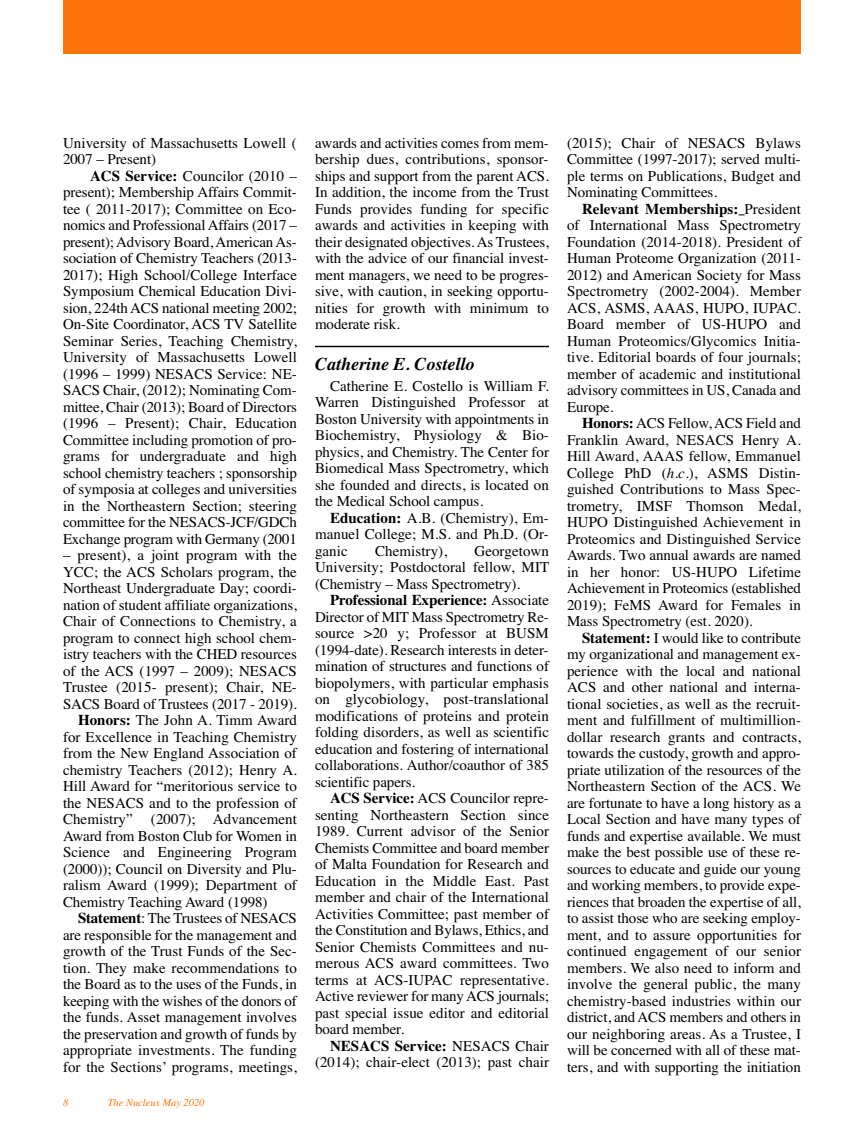
<style>
.page{position:relative;width:864px;height:1134px;background:#fff}
.page>*{position:absolute;margin:0;border:0;box-sizing:border-box;transform-origin:0 0}
.t1{font:italic 700 18px "Times";color:#000}
.t2{font:15px/16.5px "Times";letter-spacing:.005em;color:#000;text-align:justify}
.t3{font:15px "Times";letter-spacing:-.015em;color:#000}
.t4{font:italic 10.5px "Times";color:#ff7409}
.s1{font-weight:700}
.s2{font-style:italic}
</style>
<div class="page">
<div style="left:63px;top:0;width:738px;height:54px;background:#ff7409"></div>
<hr style="left:315px;top:346px;width:234px;height:1px;background:#000">
<p class="t2" style="left:63px;top:136px;width:235px">University of Massachusetts Lowell (<br>2007 – Present)</p>
<p class="t2" style="left:63px;top:169px;width:236px;text-indent:27px"><span class="s1">ACS Service:</span> Councilor (2010 – present); Membership Affairs Commit&shy;tee ( 2011-2017); Committee on Eco&shy;nomics and Professional Affairs (2017 – present); Advisory Board, American As&shy;sociation of Chemistry Teachers (2013- 2017); High School/College Interface Symposium Chemical Education Divi&shy;sion, 224th ACS national meeting 2002; On-Site Coordinator, ACS TV Satellite Seminar Series, Teaching Chemistry, University of Massachusetts Lowell (1996 – 1999) NESACS Service: NE-SACS Chair, (2012); Nominating Com&shy;mittee, Chair (2013); Board of Directors (1996 – Present); Chair, Education Committee including promotion of pro&shy;grams for undergraduate and high school chemistry teachers ; sponsorship of symposia at colleges and universities in the Northeastern Section; steering committee for the NESACS-JCF/GDCh Exchange program with Germany (2001</p>
<p class="t2" style="left:63px;top:548px;width:236px">– present), a joint program with the</p>
<p class="t2" style="left:63px;top:565px;width:235px">YCC; the ACS Scholars program, the</p>
<p class="t2" style="left:63px;top:581px;width:235px">Northeast Undergraduate Day; coordi-</p>
<p class="t2" style="left:63px;top:598px;width:236px">nation of student affiliate organizations,</p>
<p class="t2" style="left:63px;top:614px;width:235px">Chair of Connections to Chemistry, a</p>
<p class="t2" style="left:63px;top:631px;width:235px">program to connect high school chem-</p>
<p class="t2" style="left:63px;top:647px;width:235px">istry teachers with the CHED resources</p>
<p class="t2" style="left:63px;top:664px;width:235px">of the ACS (1997 – 2009); NESACS</p>
<p class="t2" style="left:63px;top:680px;width:235px">Trustee (2015- present); Chair, NE-</p>
<p class="t2" style="left:63px;top:697px;width:235px">SACS Board of Trustees (2017 - 2019).</p>
<p class="t2" style="left:78px;top:713px;width:220px"><span class="s1">Honors:</span> The John A. Timm Award</p>
<p class="t2" style="left:63px;top:730px;width:236px">for Excellence in Teaching Chemistry</p>
<p class="t2" style="left:63px;top:746px;width:235px">from the New England Association of</p>
<p class="t2" style="left:63px;top:763px;width:235px">chemistry Teachers (2012); Henry A.</p>
<p class="t2" style="left:63px;top:779px;width:235px">Hill Award for “meritorious service to</p>
<p class="t2" style="left:63px;top:796px;width:235px">the NESACS and to the profession of</p>
<p class="t2" style="left:63px;top:812px;width:235px">Chemistry” (2007); Advancement</p>
<p class="t2" style="left:63px;top:829px;width:235px">Award from Boston Club for Women in</p>
<p class="t2" style="left:63px;top:845px;width:235px">Science and Engineering Program</p>
<p class="t2" style="left:63px;top:862px;width:235px">(2000)); Council on Diversity and Plu-</p>
<p class="t2" style="left:63px;top:878px;width:235px">ralism Award (1999); Department of</p>
<p class="t2" style="left:63px;top:895px;width:206px">Chemistry Teaching Award (1998)</p>
<p class="t3" style="left:78px;top:913px;width:220px"><span class="s1">Statement</span>: The Trustees of NESACS</p>
<p class="t2" style="left:63px;top:928px;width:236px">are responsible for the management and</p>
<p class="t2" style="left:63px;top:944px;width:235px">growth of the Trust Funds of the Sec-</p>
<p class="t2" style="left:63px;top:961px;width:236px">tion. They make recommendations to</p>
<p class="t2" style="left:63px;top:977px;width:235px">the Board as to the uses of the Funds, in</p>
<p class="t2" style="left:63px;top:994px;width:235px">keeping with the wishes of the donors of</p>
<p class="t2" style="left:63px;top:1010px;width:235px">the funds. Asset management involves</p>
<p class="t2" style="left:63px;top:1027px;width:235px">the preservation and growth of funds by</p>
<p class="t2" style="left:63px;top:1043px;width:236px">appropriate investments. The funding</p>
<p class="t2" style="left:63px;top:1060px;width:235px">for the Sections’ programs, meetings,</p>
<p class="t4" style="left:63px;top:1099px;width:7px">8</p>
<p class="t4" style="left:108px;top:1099px;width:98px">The Nucleus May 2020</p>
<p class="t2" style="left:315px;top:136px;width:236px">awards and activities comes from mem&shy;bership dues, contributions, sponsor&shy;ships and support from the parent ACS.<br>In addition, the income from the Trust Funds provides funding for specific awards and activities in keeping with their designated objectives. As Trustees, with the advice of our financial invest&shy;ment managers, we need to be progres&shy;sive, with caution, in seeking opportu&shy;nities for growth with minimum to moderate risk.</p>
<p class="t1" style="left:315px;top:357px;width:161px">Catherine E. Costello</p>
<p class="t2" style="left:315px;top:379px;width:236px;text-indent:15px">Catherine E. Costello is William F.<br>Warren Distinguished Professor at Boston University with appointments in Biochemistry, Physiology &amp; Bio&shy;physics, and Chemistry. The Center for Biomedical Mass Spectrometry, which she founded and directs, is located on the Medical School campus.</p>
<p class="t2" style="left:315px;top:511px;width:235px;text-indent:15px"><span class="s1">Education:</span> A.B. (Chemistry), Em&shy;manuel College; M.S. and Ph.D. (Or&shy;ganic</p>
<p class="t2" style="left:375px;top:544px;width:74px">Chemistry),</p>
<p class="t2" style="left:315px;top:544px;width:236px;text-indent:159px">Georgetown University; Postdoctoral fellow, MIT (Chemistry – Mass Spectrometry).</p>
<p class="t2" style="left:315px;top:593px;width:236px;text-indent:15px"><span class="s1">Professional Experience:</span> Associate Director of MIT Mass Spectrometry Re&shy;source &gt;20 y; Professor at BUSM (1994-date). Research interests in deter&shy;mination of structures and functions of biopolymers, with particular emphasis on glycobiology, post-translational modifications of proteins and protein folding disorders, as well as scientific education and fostering of international collaborations. Author/coauthor of 385 scientific papers.</p>
<p class="t2" style="left:315px;top:791px;width:236px;text-indent:15px"><span class="s1">ACS Service:</span> ACS Councilor repre&shy;senting Northeastern Section since 1989. Current advisor of the Senior Chemists Committee and board member of Malta Foundation for Research and Education in the Middle East. Past member and chair of the International Activities Committee; past member of the Constitution and Bylaws, Ethics, and Senior Chemists Committees and nu&shy;merous ACS award committees. Two terms at ACS-IUPAC representative.<br>Active reviewer for many ACS journals; past special issue editor and editorial board member.</p>
<p class="t2" style="left:315px;top:1039px;width:236px;text-align:right"><span class="s1">NESACS Service:</span> NESACS Chair (2014); chair-elect (2013); past chair</p>
<p class="t2" style="left:567px;top:136px;width:235px">(2015); Chair of NESACS Bylaws Committee (1997-2017); served multi&shy;ple terms on Publications, Budget and Nominating Committees.</p>
<p class="t2" style="left:567px;top:202px;width:236px;text-indent:15px"><span class="s1">Relevant Memberships:</span> President of International Mass Spectrometry Foundation (2014-2018). President of Human Proteome Organization (2011- 2012) and American Society for Mass Spectrometry (2002-2004). Member ACS, ASMS, AAAS, HUPO, IUPAC.<br>Board member of US-HUPO and Human Proteomics/Glycomics Initia&shy;tive. Editorial boards of four journals; member of academic and institutional advisory committees in US, Canada and Europe.</p>
<p class="t2" style="left:567px;top:416px;width:236px;text-indent:15px"><span class="s1">Honors:</span> ACS Fellow, ACS Field and Franklin Award, NESACS Henry A.<br>Hill Award, AAAS fellow, Emmanuel College PhD (<span class="s2">h.c.</span>), ASMS Distin&shy;guished Contributions to Mass Spec&shy;trometry, IMSF Thomson Medal, HUPO Distinguished Achievement in Proteomics and Distinguished Service Awards. Two annual awards are named in her honor: US-HUPO Lifetime Achievement in Proteomics (established 2019); FeMS Award for Females in Mass Spectrometry (est. 2020).</p>
<p class="t2" style="left:567px;top:631px;width:236px;text-indent:15px"><span class="s1">Statement:</span> I would like to contribute my organizational and management ex&shy;perience with the local and national ACS and other national and interna&shy;tional societies, as well as the recruit&shy;ment and fulfillment of multimillion&shy;dollar research grants and contracts, towards the custody, growth and appro&shy;priate utilization of the resources of the Northeastern Section of the ACS. We are fortunate to have a long history as a Local Section and have many types of funds and expertise available. We must make the best possible use of these re&shy;sources to educate and guide our young and working members, to provide expe&shy;riences that broaden the expertise of all, to assist those who are seeking employ&shy;ment, and to assure opportunities for continued engagement of our senior members. We also need to inform and involve the general public, the many chemistry-based industries within our district, and ACS members and others in our neighboring areas. As a Trustee, I will be concerned with all of these mat&shy;ters, and with supporting the initiation</p>
</div>
